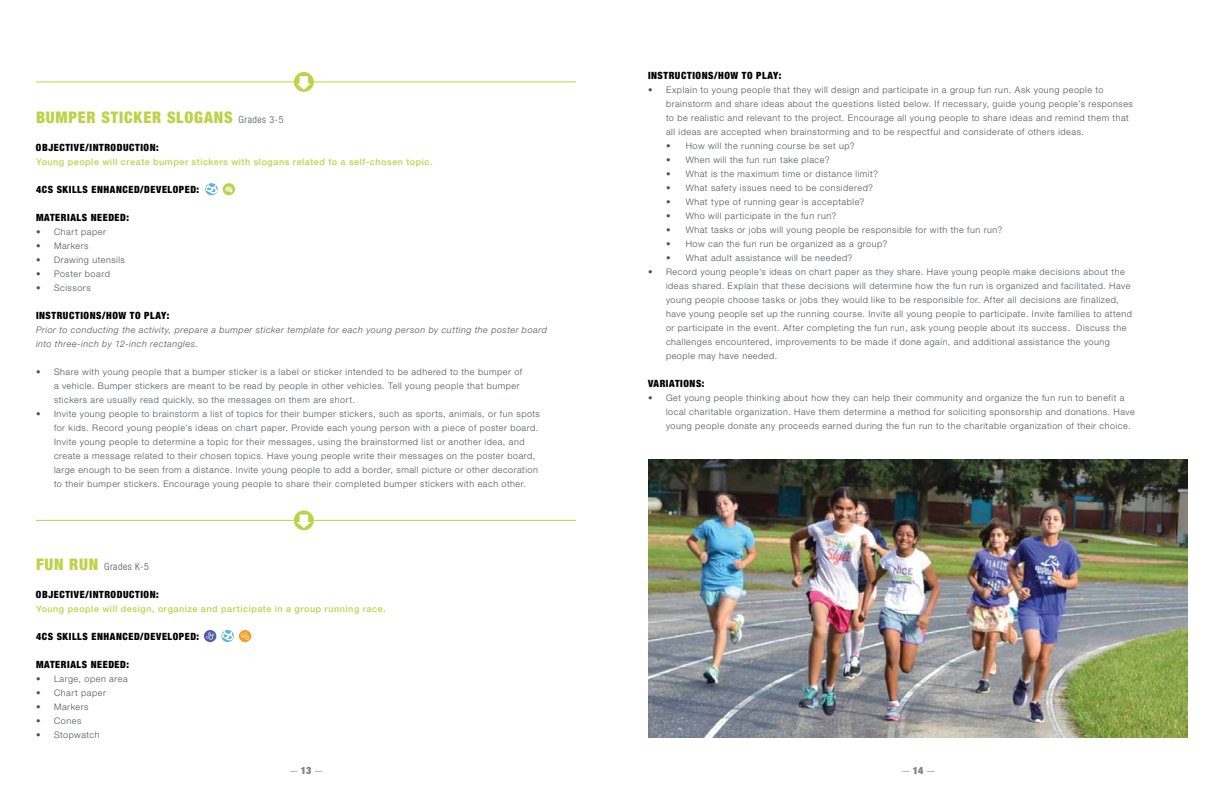
<style>
.page{position:relative;width:1224px;height:792px;background:#fff}
.page>*{position:absolute;margin:0;border:0;box-sizing:border-box;transform-origin:0 0}
.t1{font:900 condensed 16px "Helvetica Neue LT Std";letter-spacing:.05em;color:#bbd345}
.t2{font:900 condensed 10px "Helvetica Neue LT Std";letter-spacing:.055em;color:#000}
.t3{font:300 condensed 10px "Helvetica Neue LT Std";letter-spacing:.055em;color:#4e5155}
.t4{font:300 10px "Helvetica Neue LT Std";color:#000}
.t5{font:300 9px/14px "Helvetica Neue LT Std";letter-spacing:.06em;color:#4e5155}
.t6{font:500 9px "Helvetica Neue LT Std";letter-spacing:.06em;color:#bbd345}
.t7{font:italic 300 9px/14px "Helvetica Neue LT Std";letter-spacing:.06em;color:#4e5155}
.s1{font-weight:300;font-size:10px;color:#4e5155}
.s2{font-weight:900;font-size:16px;color:#bbd345}
.s3{font-weight:900;font-stretch:condensed}
</style>
<div class="page">
<svg style="left:294px;top:72px;width:20px;height:20px"></svg>
<hr style="left:36px;top:82px;width:259px;height:1px;background:#bbd345">
<hr style="left:313px;top:82px;width:263px;height:1px;background:#bbd345">
<svg style="left:294px;top:510px;width:20px;height:20px"></svg>
<hr style="left:36px;top:520px;width:259px;height:1px;background:#bbd345">
<hr style="left:313px;top:520px;width:263px;height:1px;background:#bbd345">
<svg style="left:205px;top:183px;width:13px;height:12px"></svg>
<svg style="left:206px;top:184px;width:11px;height:12px"></svg>
<div style="left:223px;top:183px;width:12px;height:12px;background:#bbd345;border-radius:50%"></div>
<svg style="left:225px;top:187px;width:8px;height:6px"></svg>
<svg style="left:204px;top:630px;width:12px;height:12px"></svg>
<svg style="left:206px;top:632px;width:8px;height:8px"></svg>
<svg style="left:221px;top:630px;width:13px;height:12px"></svg>
<svg style="left:222px;top:631px;width:11px;height:11px"></svg>
<svg style="left:239px;top:630px;width:12px;height:12px"></svg>
<svg style="left:241px;top:632px;width:8px;height:8px"></svg>
<img style="left:648px;top:459px;width:540px;height:279px">
<h1 class="t1" style="left:36px;top:108px;width:249px">BUMPER STICKER SLOGANS <span class="s1">Grades 3-5</span></h1>
<p class="t2" style="left:36px;top:142px;width:124px">OBJECTIVE/INTRODUCTION:</p>
<p class="t6" style="left:36px;top:157px;width:398px">Young people will create bumper stickers with slogans related to a self-chosen topic.</p>
<p class="t2" style="left:36px;top:184px;width:165px">4CS SKILLS ENHANCED/DEVELOPED:</p>
<p class="t2" style="left:36px;top:212px;width:95px">MATERIALS NEEDED:</p>
<p class="t5" style="left:36px;top:225px;width:71px">• Chart paper</p>
<p class="t5" style="left:36px;top:239px;width:54px">• Markers</p>
<p class="t5" style="left:36px;top:253px;width:90px">• Drawing utensils</p>
<p class="t5" style="left:36px;top:267px;width:75px">• Poster board</p>
<p class="t5" style="left:36px;top:281px;width:56px">• Scissors</p>
<p class="t2" style="left:36px;top:310px;width:135px">INSTRUCTIONS/HOW TO PLAY:</p>
<p class="t7" style="left:36px;top:323px;width:512px">Prior to conducting the activity, prepare a bumper sticker template for each young person by cutting the poster board into three-inch by 12-inch rectangles.</p>
<p class="t5" style="left:54px;top:365px;width:470px;text-indent:-18px">• Share with young people that a bumper sticker is a label or sticker intended to be adhered to the bumper of a vehicle. Bumper stickers are meant to be read by people in other vehicles. Tell young people that bumper stickers are usually read quickly, so the messages on them are short.</p>
<p class="t5" style="left:54px;top:407px;width:487px;text-indent:-18px">• Invite young people to brainstorm a list of topics for their bumper stickers, such as sports, animals, or fun spots for kids. Record young people’s ideas on chart paper. Provide each young person with a piece of poster board.<br>Invite young people to determine a topic for their messages, using the brainstormed list or another idea, and create a message related to their chosen topics. Have young people write their messages on the poster board, large enough to be seen from a distance. Invite young people to add a border, small picture or other decoration to their bumper stickers. Encourage young people to share their completed bumper stickers with each other.</p>
<p class="t3" style="left:36px;top:560px;width:114px"><span class="s2">FUN RUN</span> Grades K-5</p>
<p class="t2" style="left:36px;top:588px;width:124px">OBJECTIVE/INTRODUCTION:</p>
<p class="t6" style="left:36px;top:603px;width:351px">Young people will design, organize and participate in a group running race.</p>
<p class="t2" style="left:36px;top:630px;width:165px">4CS SKILLS ENHANCED/DEVELOPED:</p>
<p class="t2" style="left:36px;top:658px;width:95px">MATERIALS NEEDED:</p>
<p class="t5" style="left:36px;top:671px;width:93px">• Large, open area</p>
<p class="t5" style="left:36px;top:685px;width:71px">• Chart paper</p>
<p class="t5" style="left:36px;top:699px;width:54px">• Markers</p>
<p class="t5" style="left:36px;top:713px;width:47px">• Cones</p>
<p class="t5" style="left:36px;top:727px;width:65px">• Stopwatch</p>
<p class="t2" style="left:648px;top:69px;width:135px">INSTRUCTIONS/HOW TO PLAY:</p>
<p class="t5" style="left:666px;top:83px;width:468px;text-indent:-18px">• Explain to young people that they will design and participate in a group fun run. Ask young people to brainstorm and share ideas about the questions listed below. If necessary, guide young people’s responses to be realistic and relevant to the project. Encourage all young people to share ideas and remind them that all ideas are accepted when brainstorming and to be respectful and considerate of others ideas.</p>
<p class="t5" style="left:666px;top:139px;width:190px">• How will the running course be set up?</p>
<p class="t5" style="left:666px;top:153px;width:165px">• When will the fun run take place?</p>
<p class="t5" style="left:666px;top:167px;width:214px">• What is the maximum time or distance limit?</p>
<p class="t5" style="left:666px;top:181px;width:209px">• What safety issues need to be considered?</p>
<p class="t5" style="left:666px;top:195px;width:200px">• What type of running gear is acceptable?</p>
<p class="t5" style="left:666px;top:209px;width:172px">• Who will participate in the fun run?</p>
<p class="t5" style="left:666px;top:223px;width:338px">• What tasks or jobs will young people be responsible for with the fun run?</p>
<p class="t5" style="left:666px;top:237px;width:223px">• How can the fun run be organized as a group?</p>
<p class="t5" style="left:666px;top:251px;width:188px">• What adult assistance will be needed?</p>
<p class="t5" style="left:666px;top:265px;width:468px;text-indent:-18px">• Record young people’s ideas on chart paper as they share. Have young people make decisions about the ideas shared. Explain that these decisions will determine how the fun run is organized and facilitated. Have young people choose tasks or jobs they would like to be responsible for. After all decisions are finalized, have young people set up the running course. Invite all young people to participate. Invite families to attend or participate in the event. After completing the fun run, ask young people about its success. Discuss the challenges encountered, improvements to be made if done again, and additional assistance the young people may have needed.</p>
<p class="t2" style="left:648px;top:377px;width:58px">VARIATIONS:</p>
<p class="t5" style="left:666px;top:391px;width:470px;text-indent:-18px">• Get young people thinking about how they can help their community and organize the fun run to benefit a local charitable organization. Have them determine a method for soliciting sponsorship and donations. Have young people donate any proceeds earned during the fun run to the charitable organization of their choice.</p>
<p class="t4" style="left:288px;top:764px;width:37px">— <span class="s3">13</span> —</p>
<p class="t4" style="left:900px;top:764px;width:37px">— <span class="s3">14</span> —</p>
</div>
